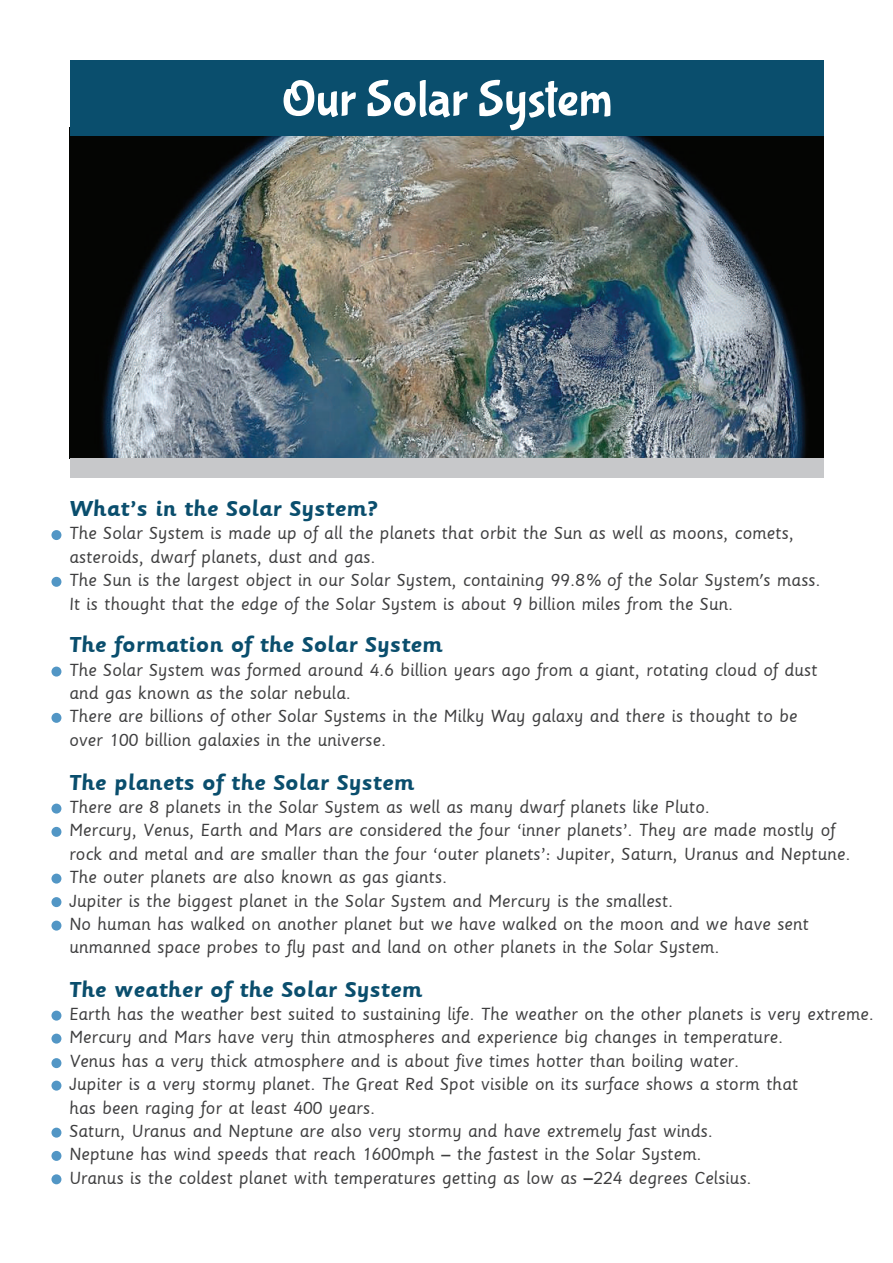
<style>
.page{position:relative;width:893px;height:1263px;background:#fff}
.page>*{position:absolute;margin:0;border:0;box-sizing:border-box;transform-origin:0 0}
.t1{font:51px "Bubblegum Sans";color:#fff}
.t2{font:700 24px "Sassoon Primary Type";color:#0a4e6d}
.t3{font:19.5px/23.4px "Sassoon Primary Type";color:#3e3e3f}
</style>
<div class="page">
<img style="left:70px;top:136px;width:753px;height:322px">
<div style="left:70px;top:60px;width:753px;height:76px;background:#0a4e6d"></div>
<div style="left:70px;top:458px;width:753px;height:20px;background:#c7c8ca"></div>
<div style="left:51px;top:530px;width:10px;height:10px;background:#5296c5;border-radius:50%"></div>
<div style="left:51px;top:577px;width:10px;height:10px;background:#5296c5;border-radius:50%"></div>
<div style="left:51px;top:667px;width:10px;height:9px;background:#5296c5;border-radius:50%"></div>
<div style="left:51px;top:713px;width:10px;height:10px;background:#5296c5;border-radius:50%"></div>
<div style="left:51px;top:804px;width:10px;height:9px;background:#5296c5;border-radius:50%"></div>
<div style="left:51px;top:827px;width:10px;height:10px;background:#5296c5;border-radius:50%"></div>
<div style="left:51px;top:874px;width:10px;height:9px;background:#5296c5;border-radius:50%"></div>
<div style="left:51px;top:897px;width:10px;height:10px;background:#5296c5;border-radius:50%"></div>
<div style="left:51px;top:921px;width:10px;height:9px;background:#5296c5;border-radius:50%"></div>
<div style="left:51px;top:1011px;width:10px;height:9px;background:#5296c5;border-radius:50%"></div>
<div style="left:51px;top:1034px;width:10px;height:9px;background:#5296c5;border-radius:50%"></div>
<div style="left:51px;top:1058px;width:10px;height:10px;background:#5296c5;border-radius:50%"></div>
<div style="left:51px;top:1081px;width:10px;height:9px;background:#5296c5;border-radius:50%"></div>
<div style="left:51px;top:1128px;width:10px;height:9px;background:#5296c5;border-radius:50%"></div>
<div style="left:51px;top:1151px;width:10px;height:10px;background:#5296c5;border-radius:50%"></div>
<div style="left:51px;top:1174px;width:10px;height:10px;background:#5296c5;border-radius:50%"></div>
<h1 class="t1" style="left:282px;top:71px;width:332px">Our Solar System</h1>
<p class="t2" style="left:69px;top:495px;width:310px">What’s in the Solar System?</p>
<p class="t3" style="left:69px;top:522px;width:753px">The Solar System is made up of all the planets that orbit the Sun as well as moons, comets, asteroids, dwarf planets, dust and gas.<br>The Sun is the largest object in our Solar System, containing 99.8% of the Solar System's mass.<br>It is thought that the edge of the Solar System is about 9 billion miles from the Sun.</p>
<p class="t2" style="left:69px;top:631px;width:375px">The formation of the Solar System</p>
<p class="t3" style="left:69px;top:658px;width:750px">The Solar System was formed around 4.6 billion years ago from a giant, rotating cloud of dust and gas known as the solar nebula.<br>There are billions of other Solar Systems in the Milky Way galaxy and there is thought to be over 100 billion galaxies in the universe.</p>
<p class="t2" style="left:69px;top:769px;width:347px">The planets of the Solar System</p>
<p class="t3" style="left:69px;top:795px;width:783px">There are 8 planets in the Solar System as well as many dwarf planets like Pluto.<br>Mercury, Venus, Earth and Mars are considered the four ‘inner planets’. They are made mostly of rock and metal and are smaller than the four ‘outer planets’: Jupiter, Saturn, Uranus and Neptune.<br>The outer planets are also known as gas giants.<br>Jupiter is the biggest planet in the Solar System and Mercury is the smallest.<br>No human has walked on another planet but we have walked on the moon and we have sent unmanned space probes to fly past and land on other planets in the Solar System.</p>
<p class="t2" style="left:69px;top:976px;width:355px">The weather of the Solar System</p>
<p class="t3" style="left:69px;top:1002px;width:806px">Earth has the weather best suited to sustaining life. The weather on the other planets is very extreme.<br>Mercury and Mars have very thin atmospheres and experience big changes in temperature.<br>Venus has a very thick atmosphere and is about five times hotter than boiling water.<br>Jupiter is a very stormy planet. The Great Red Spot visible on its surface shows a storm that<br>has been raging for at least 400 years.<br>Saturn, Uranus and Neptune are also very stormy and have extremely fast winds.<br>Neptune has wind speeds that reach 1600mph – the fastest in the Solar System.<br>Uranus is the coldest planet with temperatures getting as low as −224 degrees Celsius.</p>
</div>
